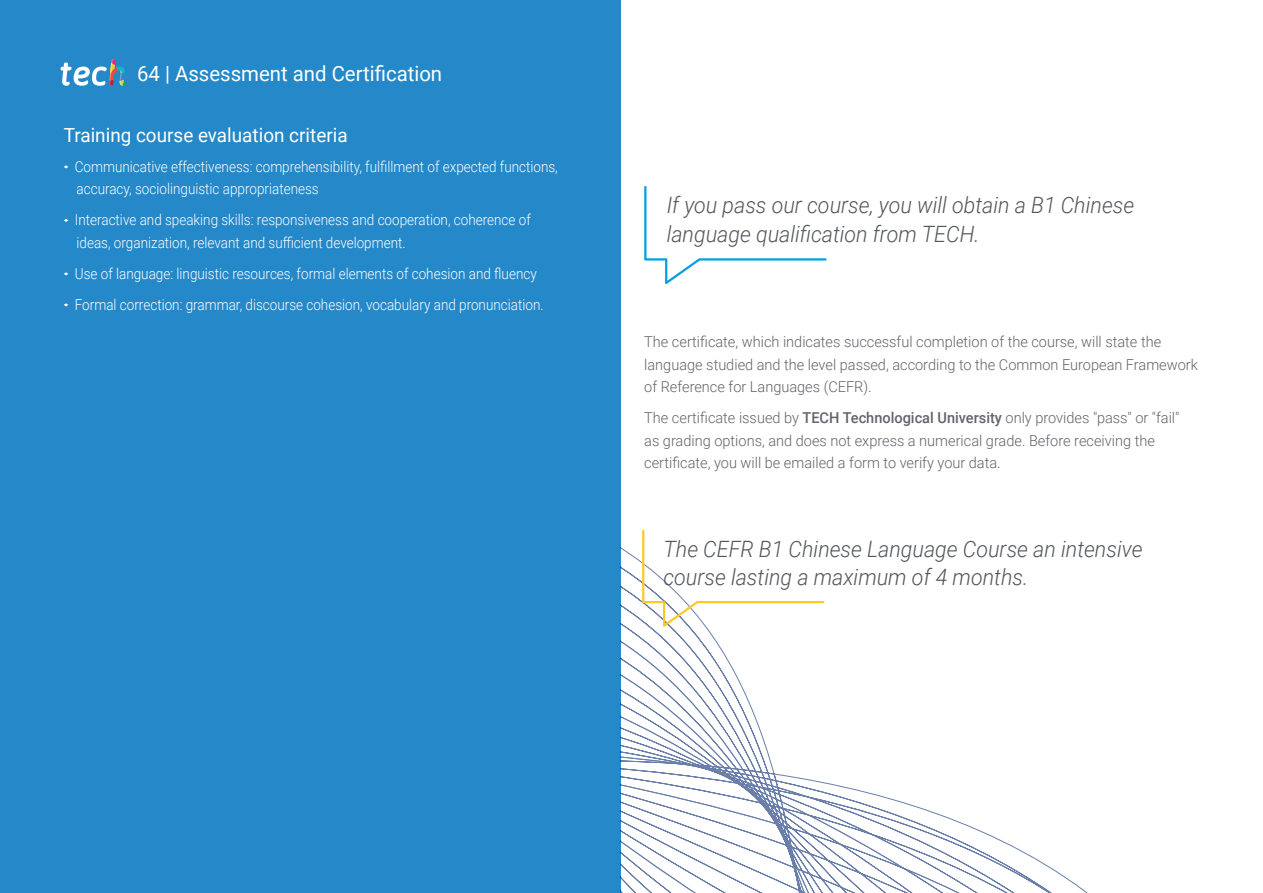
<style>
.page{position:relative;width:1263px;height:893px;background:#fff}
.page>*{position:absolute;margin:0;border:0;box-sizing:border-box;transform-origin:0 0}
.t1{font:italic 300 22.5px/28.5px "Roboto";color:#52555b;scale:.95 1}
.t2{font:21px "Roboto";color:#fff}
.t3{font:19.5px "Roboto";color:#fff}
.t4{font:300 15px/22.5px "Roboto";color:#fff;scale:.9 1}
.t5{font:300 15px/22.5px "Roboto";color:#61646a}
.s1{font-weight:500}
</style>
<div class="page">
<svg style="left:621px;top:547px;width:467px;height:346px"></svg>
<div style="left:0;top:0;width:621px;height:893px;background:#2488c9"></div>
<svg style="left:644px;top:186px;width:183px;height:98px"></svg>
<svg style="left:61px;top:59px;width:65px;height:27px"></svg>
<svg style="left:641px;top:530px;width:185px;height:100px"></svg>
<h2 class="t2" style="left:137px;top:59px;width:307px">64 | Assessment and Certification</h2>
<h3 class="t3" style="left:64px;top:122px;width:285px">Training course evaluation criteria</h3>
<p class="t4" style="left:75px;top:154px;width:538px">Communicative effectiveness: comprehensibility, fulfillment of expected functions, accuracy, sociolinguistic appropriateness</p>
<p class="t4" style="left:75px;top:208px;width:508px">Interactive and speaking skills: responsiveness and cooperation, coherence of ideas, organization, relevant and sufficient development.</p>
<p class="t4" style="left:75px;top:257px;width:522px;line-height:31px">Use of language: linguistic resources, formal elements of cohesion and fluency<br>Formal correction: grammar, discourse cohesion, vocabulary and pronunciation.</p>
<h1 class="t1" style="left:667px;top:190px;width:494px">If you pass our course, you will obtain a B1 Chinese language qualification from TECH.</h1>
<p class="t5" style="left:644px;top:330px;width:555px">The certificate, which indicates successful completion of the course, will state the language studied and the level passed, according to the Common European Framework of Reference for Languages (CEFR).</p>
<p class="t5" style="left:644px;top:406px;width:537px">The certificate issued by <span class="s1">TECH Technological University</span> only provides "pass" or "fail" as grading options, and does not express a numerical grade. Before receiving the certificate, you will be emailed a form to verify your data.</p>
<h1 class="t1" style="left:663px;top:534px;width:506px">The CEFR B1 Chinese Language Course an intensive course lasting a maximum of 4 months.</h1>
</div>
